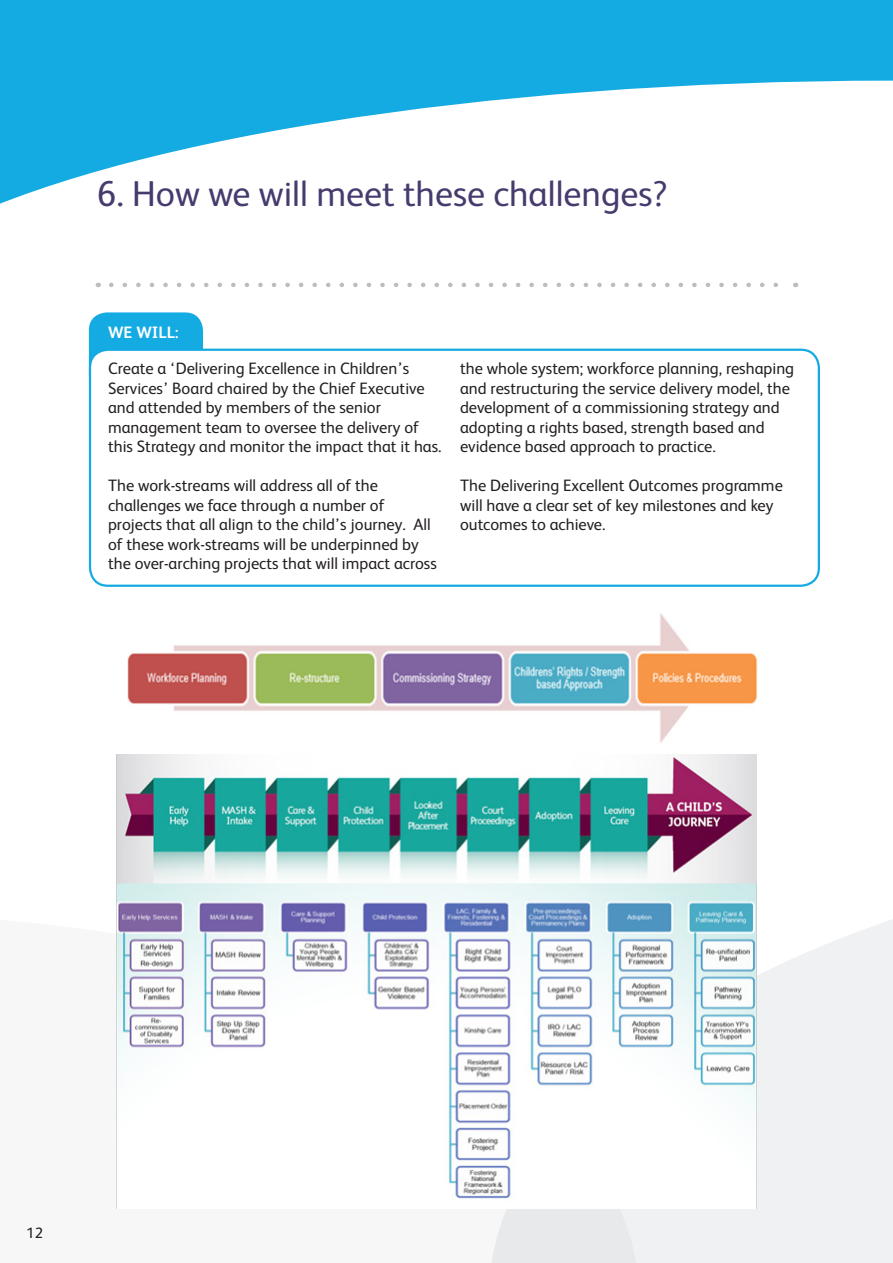
<style>
.page{position:relative;width:893px;height:1263px;background:#fff}
.page>*{position:absolute;margin:0;border:0;box-sizing:border-box;transform-origin:0 0}
.t1{font:36px "FS Albert";color:#473b6e}
.t2{font:16.5px/19.5px "FS Albert";color:#231f20}
.t3{font:700 16.5px "FS Albert";color:#fff}
.t4{font:15px "FS Albert";color:#231f20}
</style>
<div class="page">
<svg style="left:0;top:0;width:893px;height:204px;fill:#14abe3"></svg>
<svg style="left:638px;top:838px;width:255px;height:425px;fill:#f0f1f2"></svg>
<svg style="left:116px;top:1208px;width:522px;height:55px"></svg>
<div style="left:89px;top:312px;width:114px;height:82px;background:#14abe3;border-radius:18px"></div>
<div style="left:90px;top:350px;width:729px;height:236px;background:#fff;border-radius:18px"></div>
<div style="left:89px;top:349px;width:731px;height:238px;border:2px solid #14abe3;border-radius:18px"></div>
<svg style="left:111px;top:283px;width:667px;height:4px"></svg>
<img style="left:116px;top:754px;width:640px;height:454px">
<img style="left:127px;top:613px;width:631px;height:130px">
<h1 class="t1" style="left:97px;top:170px;width:572px">6. How we will meet these challenges?</h1>
<p class="t3" style="left:108px;top:321px;width:72px">WE WILL:</p>
<p class="t2" style="left:108px;top:358px;width:335px">Create a ‘Delivering Excellence in Children’s Services’ Board chaired by the Chief Executive and attended by members of the senior management team to oversee the delivery of this Strategy and monitor the impact that it has.</p>
<p class="t2" style="left:108px;top:475px;width:330px">The work-streams will address all of the challenges we face through a number of projects that all align to the child’s journey. All of these work-streams will be underpinned by the over-arching projects that will impact across</p>
<p class="t2" style="left:460px;top:358px;width:336px">the whole system; workforce planning, reshaping and restructuring the service delivery model, the development of a commissioning strategy and adopting a rights based, strength based and evidence based approach to practice.</p>
<p class="t2" style="left:460px;top:475px;width:324px">The Delivering Excellent Outcomes programme will have a clear set of key milestones and key outcomes to achieve.</p>
<p class="t4" style="left:27px;top:1223px;width:18px">12</p>
</div>
